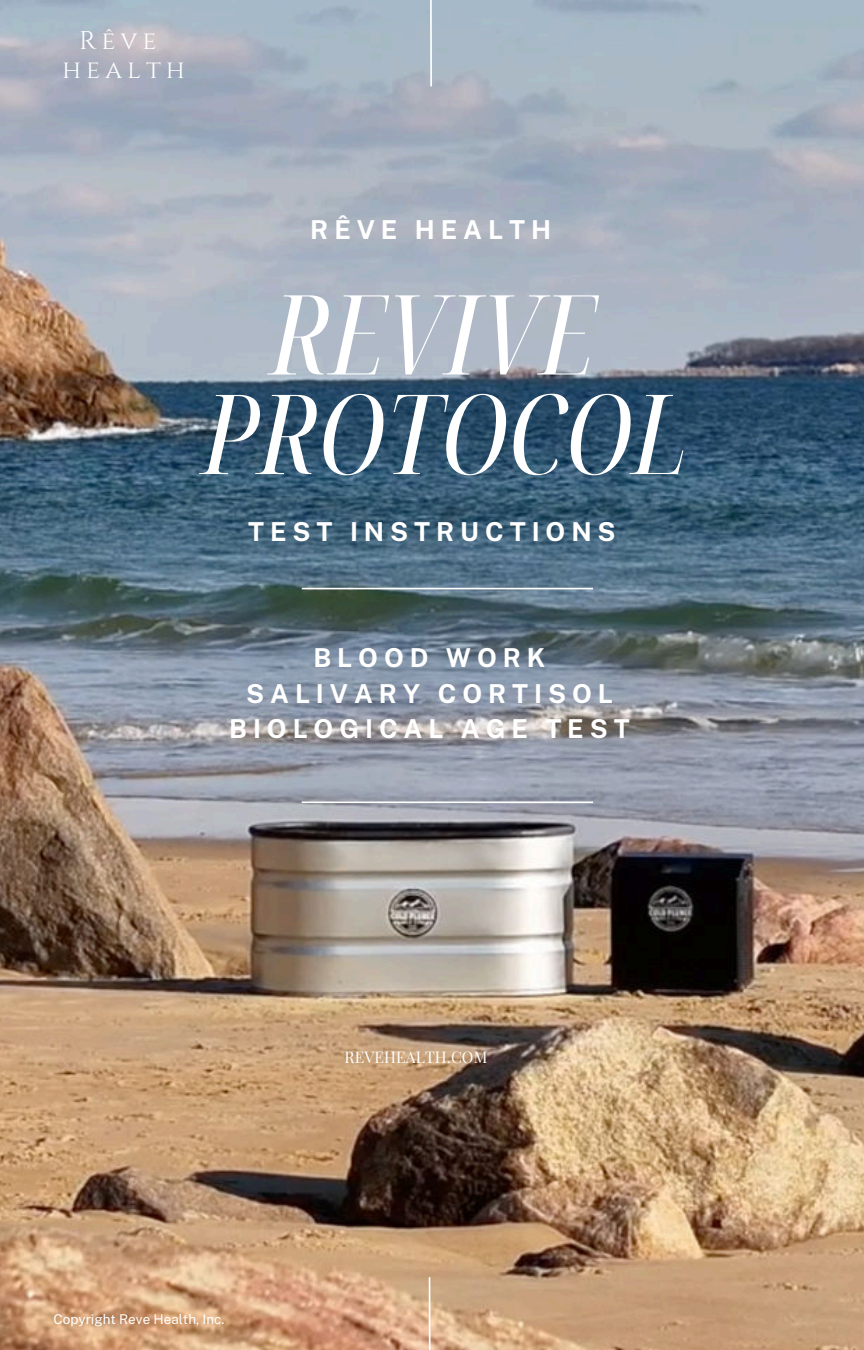
<style>
.page{position:relative;width:864px;height:1350px;background:#fff}
.page>*{position:absolute;margin:0;border:0;box-sizing:border-box;transform-origin:0 0}
.t1{font:italic extra-condensed 110.92px/99.5px "Noto Serif Display";letter-spacing:.005em;color:#fff;text-align:center}
.t2{font:700 26.1px/35.6px "Public Sans";letter-spacing:.225em;color:#fff;text-align:center}
.t3{font:25.65px/28.8px "Cinzel";letter-spacing:.195em;color:#fff;text-align:center}
.t4{font:15.75px "Playfair Display";letter-spacing:.005em;color:#fff}
.t5{font:13.5px "Public Sans";color:#fff}
</style>
<div class="page">
<img style="left:0;top:0;width:864px;height:1350px">
<hr style="left:302px;top:588px;width:291px;height:1px;background:#fff">
<hr style="left:302px;top:801px;width:291px;height:2px;background:#fff">
<hr style="left:430px;top:0;width:2px;height:86px;background:#fff">
<hr style="left:429px;top:1277px;width:2px;height:73px;background:#fff">
<p class="t3" style="left:62px;top:26px;width:124px">Rêve health</p>
<p class="t2" style="left:310px;top:210px;width:242px">RÊVE HEALTH</p>
<h1 class="t1" style="left:202px;top:293px;width:487px">REVIVE<br>PROTOCOL</h1>
<p class="t2" style="left:248px;top:513px;width:369px">TEST INSTRUCTIONS</p>
<p class="t2" style="left:229px;top:638px;width:402px">BLOOD WORK<br>SALIVARY CORTISOL<br>BIOLOGICAL AGE TEST</p>
<p class="t4" style="left:344px;top:1044px;width:144px">REVEHEALTH.COM</p>
<p class="t5" style="left:54px;top:1309px;width:172px">Copyright Reve Health, Inc.</p>
</div>
